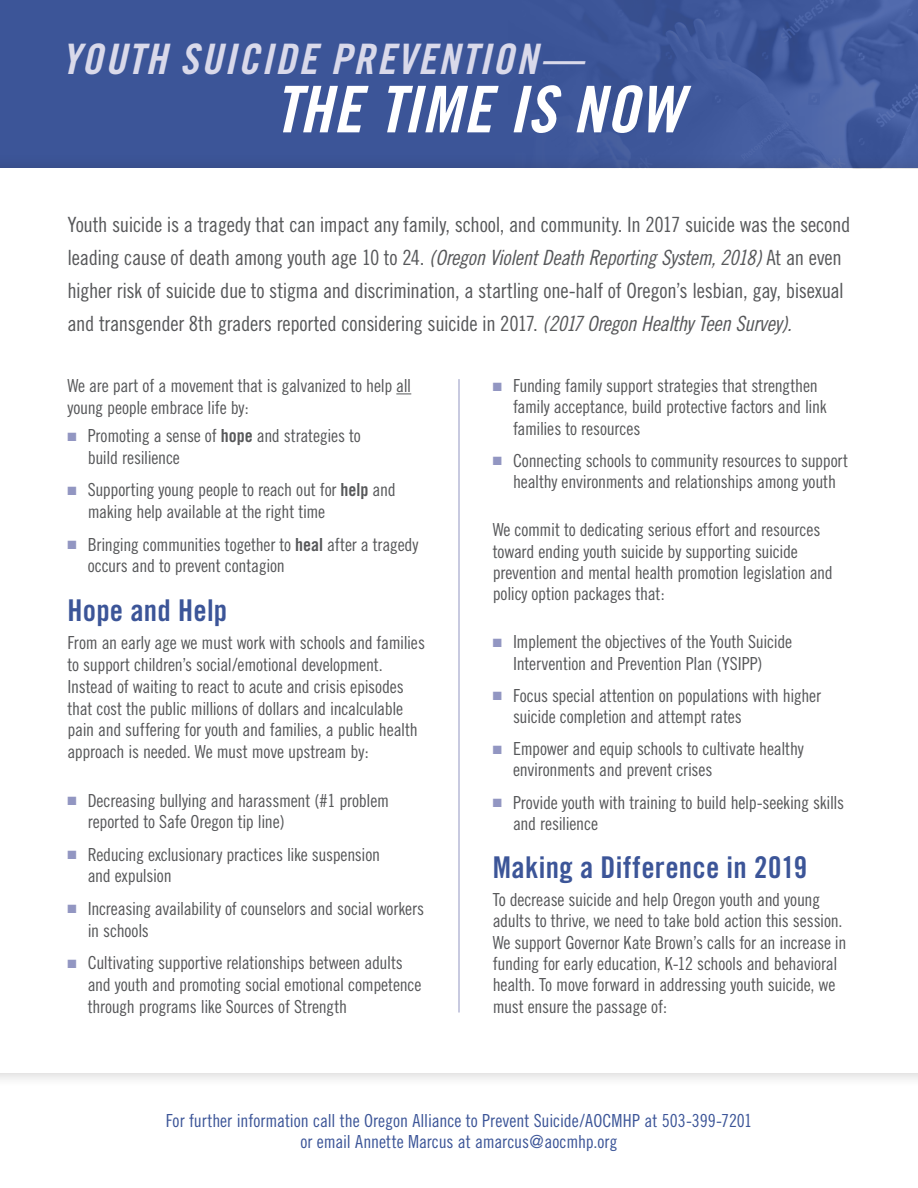
<style>
.page{position:relative;width:918px;height:1188px;background:#fff}
.page>*{position:absolute;margin:0;border:0;box-sizing:border-box;transform-origin:0 0}
.t1{font:64.5px "Trade Gothic Bold Cond Twenty Obl";letter-spacing:.015em;color:#fff}
.t2{font:42px "Trade Gothic Bold Cond Twenty Obl";letter-spacing:.055em;color:#d9d9ea}
.t3{font:30px "Trade Gothic Bold Cond Twenty";letter-spacing:.01em;color:#3c5598}
.t4{font:21px/33px "Trade Gothic Cond Eighteen";letter-spacing:-.015em;color:#57585a}
.t5{font:18px/21.3px "Trade Gothic Cond Eighteen";letter-spacing:-.015em;color:#57585a}
.t6{font:18px/21px "Trade Gothic Cond Eighteen";letter-spacing:-.005em;color:#3c5598;text-align:center}
.s1{font-family:"Trade Gothic Cond Eighteen Obl"}
.s2{color:#9296c2}
.s3{font-family:"Trade Gothic Bold Cond Twenty"}
</style>
<div class="page">
<div style="left:0;top:0;width:918px;height:169px;background:#3c5598"></div>
<div style="left:0;top:153px;width:918px;height:936px;background:#231f20;opacity:.25"></div>
<div style="left:0;top:169px;width:918px;height:904px;background:#fff"></div>
<svg style="left:396px;top:393px;width:15px;height:1px"></svg>
<hr style="left:459px;top:379px;width:1px;height:634px;background:#9296c2">
<img style="left:499px;top:0;width:419px;height:169px">
<p class="t2" style="left:62px;top:34px;width:523px">YOUTH SUICIDE PREVENTION—</p>
<p class="t1" style="left:274px;top:70px;width:409px">THE TIME IS NOW</p>
<p class="t4" style="left:68px;top:208px;width:784px">Youth suicide is a tragedy that can impact any family, school, and community. In 2017 suicide was the second leading cause of death among youth age 10 to 24. <span class="s1">(Oregon Violent Death Reporting System, 2018)</span> At an even higher risk of suicide due to stigma and discrimination, a startling one-half of Oregon’s lesbian, gay, bisexual and transgender 8th graders reported considering suicide in 2017. <span class="s1">(2017 Oregon Healthy Teen Survey).</span></p>
<p class="t5" style="left:68px;top:375px;width:345px;line-height:21.8px">We are part of a movement that is galvanized to help all young people embrace life by:</p>
<p class="t5" style="left:88px;top:425px;width:275px;line-height:21.8px;text-indent:-20px"><span class="s2">■</span> Promoting a sense of <span class="s3">hope</span> and strategies to build resilience</p>
<p class="t5" style="left:88px;top:479px;width:310px;line-height:21.8px;text-indent:-20px"><span class="s2">■</span> Supporting young people to reach out for <span class="s3">help</span> and making help available at the right time</p>
<p class="t5" style="left:88px;top:533px;width:332px;line-height:21.8px;text-indent:-20px"><span class="s2">■</span> Bringing communities together to <span class="s3">heal</span> after a tragedy occurs and to prevent contagion</p>
<p class="t3" style="left:68px;top:592px;width:161px">Hope and Help</p>
<p class="t5" style="left:68px;top:632px;width:359px;line-height:21.8px">From an early age we must work with schools and families to support children’s social/emotional development.<br>Instead of waiting to react to acute and crisis episodes that cost the public millions of dollars and incalculable pain and suffering for youth and families, a public health approach is needed. We must move upstream by:</p>
<p class="t5" style="left:88px;top:789px;width:303px;line-height:21.8px;text-indent:-20px"><span class="s2">■</span> Decreasing bullying and harassment (#1 problem reported to Safe Oregon tip line)</p>
<p class="t5" style="left:88px;top:843px;width:294px;line-height:21.8px;text-indent:-20px"><span class="s2">■</span> Reducing exclusionary practices like suspension and expulsion</p>
<p class="t5" style="left:88px;top:897px;width:338px;line-height:21.8px;text-indent:-20px"><span class="s2">■</span> Increasing availability of counselors and social workers in schools</p>
<p class="t5" style="left:88px;top:952px;width:335px;line-height:21.8px;text-indent:-20px"><span class="s2">■</span> Cultivating supportive relationships between adults and youth and promoting social emotional competence through programs like Sources of Strength</p>
<p class="t5" style="left:513px;top:375px;width:315px;text-indent:-20px"><span class="s2">■</span> Funding family support strategies that strengthen family acceptance, build protective factors and link families to resources</p>
<p class="t5" style="left:493px;top:449px;width:357px;text-align:center"><span class="s2">■</span> Connecting schools to community resources to support healthy environments and relationships among youth</p>
<p class="t5" style="left:493px;top:519px;width:342px">We commit to dedicating serious effort and resources toward ending youth suicide by supporting suicide prevention and mental health promotion legislation and policy option packages that:</p>
<p class="t5" style="left:493px;top:631px;width:301px;text-align:center"><span class="s2">■</span> Implement the objectives of the Youth Suicide<br>Intervention and Prevention Plan (YSIPP)</p>
<p class="t5" style="left:513px;top:685px;width:310px;text-indent:-20px"><span class="s2">■</span> Focus special attention on populations with higher suicide completion and attempt rates</p>
<p class="t5" style="left:513px;top:738px;width:292px;text-indent:-20px"><span class="s2">■</span> Empower and equip schools to cultivate healthy environments and prevent crises</p>
<p class="t5" style="left:513px;top:791px;width:333px;text-indent:-20px"><span class="s2">■</span> Provide youth with training to build help-seeking skills and resilience</p>
<h3 class="t3" style="left:493px;top:849px;width:316px">Making a Difference in 2019</h3>
<p class="t5" style="left:493px;top:889px;width:355px">To decrease suicide and help Oregon youth and young adults to thrive, we need to take bold action this session.<br>We support Governor Kate Brown’s calls for an increase in funding for early education, K-12 schools and behavioral health. To move forward in addressing youth suicide, we must ensure the passage of:</p>
<p class="t6" style="left:166px;top:1109px;width:588px">For further information call the Oregon Alliance to Prevent Suicide/AOCMHP at 503-399-7201 or email Annette Marcus at amarcus@aocmhp.org</p>
</div>
